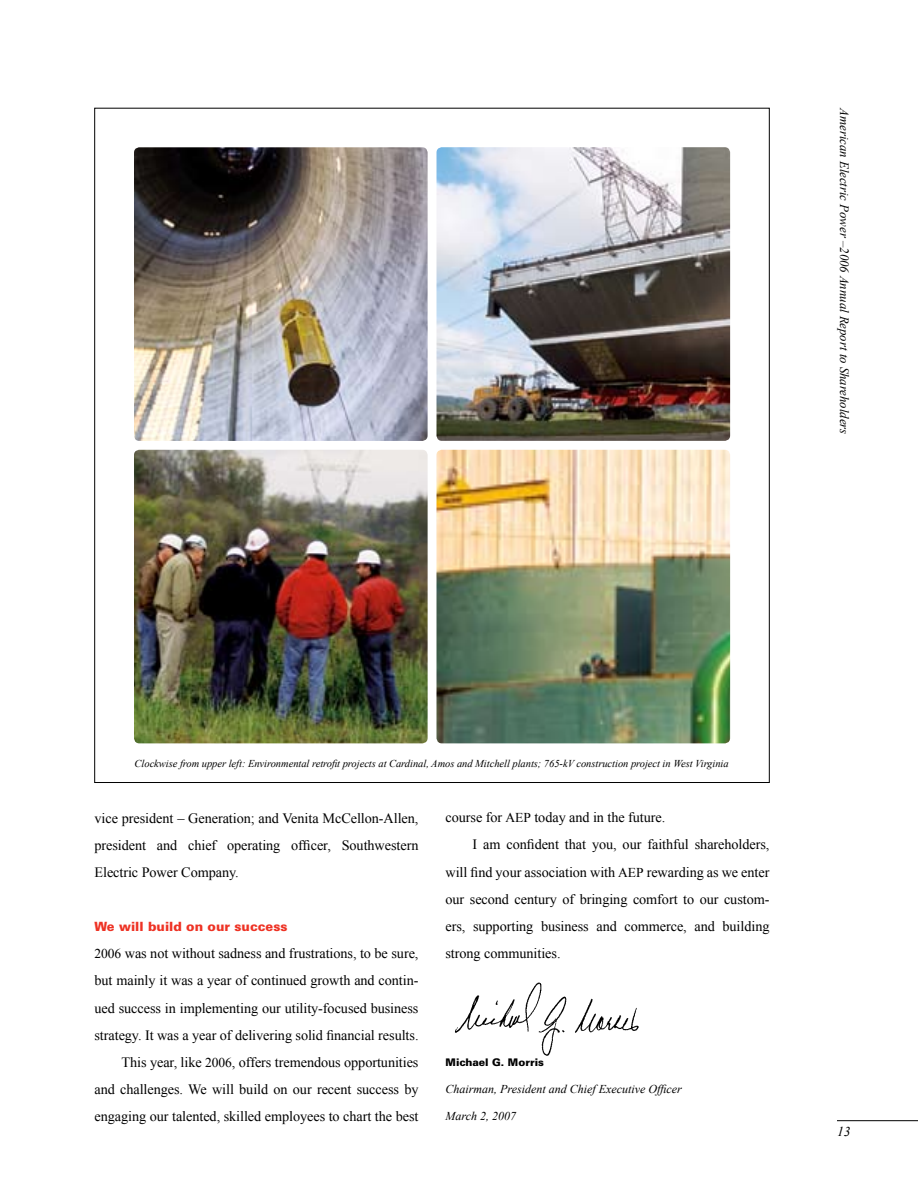
<style>
.page{position:relative;width:918px;height:1188px;background:#fff}
.page>*{position:absolute;margin:0;border:0;box-sizing:border-box;transform-origin:0 0}
.t1{font:14.25px/27.2px "Times New Roman";letter-spacing:-.005em;color:#000;text-align:justify}
.t2{font:italic 13.5px "Times New Roman";color:#000}
.t3{font:italic 12.75px "Times New Roman";color:#000}
.t4{font:900 12.75px "Univers LT Std";color:#ee3224}
.t5{font:italic 12px "Times New Roman";color:#000}
.t6{font:italic 10.5px "Times New Roman";letter-spacing:-.005em;color:#000}
.t7{font:900 10.5px "Univers LT Std";color:#000}
.s1{font-size:13.5px}
</style>
<div class="page">
<hr style="left:837px;top:1120px;width:81px;height:1px;background:#000">
<img style="left:455px;top:982px;width:184px;height:74px">
<img style="left:134px;top:147px;width:294px;height:294px;border-radius:5px">
<img style="left:437px;top:147px;width:293px;height:294px;border-radius:5px">
<img style="left:134px;top:450px;width:294px;height:293px;border-radius:5px">
<img style="left:437px;top:450px;width:293px;height:293px;border-radius:5px">
<p class="t3" style="left:852px;top:108px;width:328px;rotate:90deg">American Electric Power –2006 Annual Report to Shareholders</p>
<p class="t6" style="left:135px;top:757px;width:596px">Clockwise from upper left: Environmental retrofit projects at Cardinal, Amos and Mitchell plants; 765-kV construction project in West Virginia</p>
<p class="t1" style="left:94px;top:804px;width:326px">vice president – Generation; and Venita McCellon-Allen, president and chief operating officer, Southwestern Electric Power Company.</p>
<p class="t4" style="left:94px;top:919px;width:195px">We will build on our success</p>
<p class="t1" style="left:94px;top:940px;width:326px;text-align:right"><span class="s1">2006</span> was not without sadness and frustrations, to be sure, but mainly it was a year of continued growth and contin&shy;ued success in implementing our utility-focused business strategy. It was a year of delivering solid financial results.<br>This year, like <span class="s1">2006</span>, offers tremendous opportunities<br>and challenges. We will build on our recent success by engaging our talented, skilled employees to chart the best</p>
<p class="t1" style="left:446px;top:804px;width:221px">course for <span class="s1">AEP</span> today and in the future.</p>
<p class="t1" style="left:473px;top:831px;width:299px">I am confident that you, our faithful shareholders,</p>
<p class="t1" style="left:446px;top:858px;width:326px">will find your association with <span class="s1">AEP</span> rewarding as we enter</p>
<p class="t1" style="left:446px;top:885px;width:325px">our second century of bringing comfort to our custom-</p>
<p class="t1" style="left:445px;top:912px;width:326px">ers, supporting business and commerce, and building</p>
<p class="t1" style="left:446px;top:939px;width:117px">strong communities.</p>
<p class="t7" style="left:446px;top:1056px;width:100px">Michael G. Morris</p>
<p class="t5" style="left:446px;top:1082px;width:238px">Chairman, President and Chief Executive Officer</p>
<p class="t5" style="left:446px;top:1109px;width:72px">March 2, 2007</p>
<p class="t2" style="left:837px;top:1124px;width:15px">13</p>
</div>
